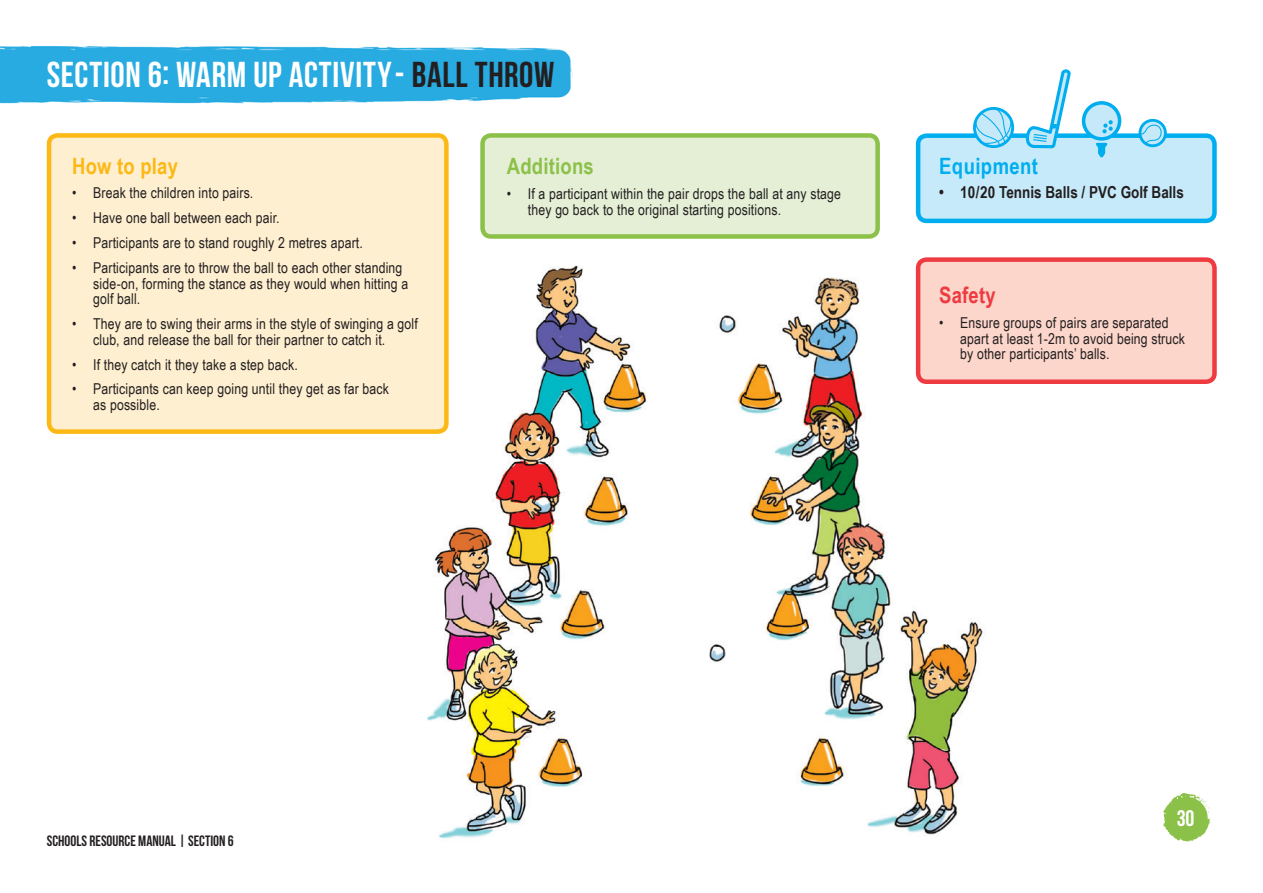
<style>
.page{position:relative;width:1263px;height:893px;background:#fff}
.page>*{position:absolute;margin:0;border:0;box-sizing:border-box;transform-origin:0 0}
.t1{font:36px "Bebas Neue";letter-spacing:.02em;color:#fff}
.t2{font:700 22.5px "Arial Narrow";letter-spacing:.02em;color:#00aeef}
.t3{font:700 22.5px "Arial Narrow";letter-spacing:.01em;color:#fcb814}
.t4{font:700 22.5px "Arial Narrow";letter-spacing:.01em;color:#8cc149}
.t5{font:700 22.5px "Arial Narrow";letter-spacing:.01em;color:#ee3a41}
.t6{font:22.5px "Bebas Neue";color:#fff}
.t7{font:700 16.5px "Arial Narrow";color:#231f20}
.t8{font:15px/15.8px "Arial Narrow";letter-spacing:.01em;color:#231f20}
.t9{font:15px "Bebas Neue";color:#231f20}
.s1{color:#231f20}
</style>
<div class="page">
<svg style="left:1163px;top:793px;width:48px;height:49px"></svg>
<img style="left:0;top:46px;width:573px;height:58px">
<img style="left:427px;top:222px;width:664px;height:617px">
<div style="left:918px;top:136px;width:296px;height:85px;background:#c6eafa;border-radius:9px"></div>
<div style="left:916px;top:133px;width:301px;height:90px;border:4px solid #00aeef;border-radius:9px"></div>
<div style="left:1083px;top:103px;width:36px;height:36px;background:#c6e9fa;border-radius:50%"></div>
<div style="left:1082px;top:101px;width:39px;height:40px;border:4px solid #00adee;border-radius:50%"></div>
<svg style="left:1102px;top:120px;width:11px;height:13px"></svg>
<svg style="left:1096px;top:143px;width:12px;height:15px"></svg>
<div style="left:973px;top:107px;width:41px;height:41px;border:3px solid #00adee;border-radius:50%"></div>
<svg style="left:975px;top:107px;width:37px;height:40px"></svg>
<div style="left:1138px;top:119px;width:29px;height:28px;border:3px solid #00adee;border-radius:50%"></div>
<svg style="left:1138px;top:122px;width:25px;height:23px"></svg>
<div style="left:918px;top:260px;width:296px;height:122px;background:#fcd6ca;border-radius:9px"></div>
<div style="left:916px;top:257px;width:301px;height:127px;border:4px solid #ee3a41;border-radius:9px"></div>
<div style="left:49px;top:135px;width:397px;height:297px;background:#feefd0;border-radius:9px"></div>
<div style="left:47px;top:133px;width:402px;height:301px;border:4px solid #fcb814;border-radius:9px"></div>
<div style="left:482px;top:135px;width:396px;height:101px;background:#e5efd6;border-radius:9px"></div>
<div style="left:480px;top:133px;width:400px;height:106px;border:4px solid #8cc149;border-radius:9px"></div>
<svg style="left:1024px;top:69px;width:49px;height:80px"></svg>
<p class="t1" style="left:47px;top:55px;width:509px">SECTION 6: WARM UP ACTIVITY- <span class="s1">BALL THROW</span></p>
<p class="t3" style="left:72px;top:149px;width:107px">How to play</p>
<p class="t8" style="left:72px;top:185px;width:183px">• Break the children into pairs.</p>
<p class="t8" style="left:72px;top:210px;width:209px">• Have one ball between each pair.</p>
<p class="t8" style="left:72px;top:234px;width:292px">• Participants are to stand roughly 2 metres apart.</p>
<p class="t8" style="left:93px;top:259px;width:317px;text-indent:-21px">• Participants are to throw the ball to each other standing side-on, forming the stance as they would when hitting a golf ball.</p>
<p class="t8" style="left:93px;top:315px;width:326px;text-indent:-21px">• They are to swing their arms in the style of swinging a golf club, and release the ball for their partner to catch it.</p>
<p class="t8" style="left:72px;top:356px;width:227px">• If they catch it they take a step back.</p>
<p class="t8" style="left:93px;top:381px;width:297px;text-indent:-21px">• Participants can keep going until they get as far back as possible.</p>
<p class="t2" style="left:939px;top:149px;width:100px">Equipment</p>
<p class="t4" style="left:507px;top:149px;width:88px">Additions</p>
<p class="t8" style="left:528px;top:185px;width:315px;text-indent:-21px">• If a participant within the pair drops the ball at any stage they go back to the original starting positions.</p>
<p class="t7" style="left:939px;top:180px;width:246px">• 10/20 Tennis Balls / PVC Golf Balls</p>
<p class="t5" style="left:939px;top:278px;width:58px">Safety</p>
<p class="t8" style="left:960px;top:314px;width:226px;text-indent:-21px">• Ensure groups of pairs are separated apart at least 1-2m to avoid being struck by other participants’ balls.</p>
<p class="t9" style="left:47px;top:832px;width:189px">SCHOOLS RESOURCE MANUAL | SECTION 6</p>
<h2 class="t6" style="left:1177px;top:806px;width:19px">30</h2>
</div>
